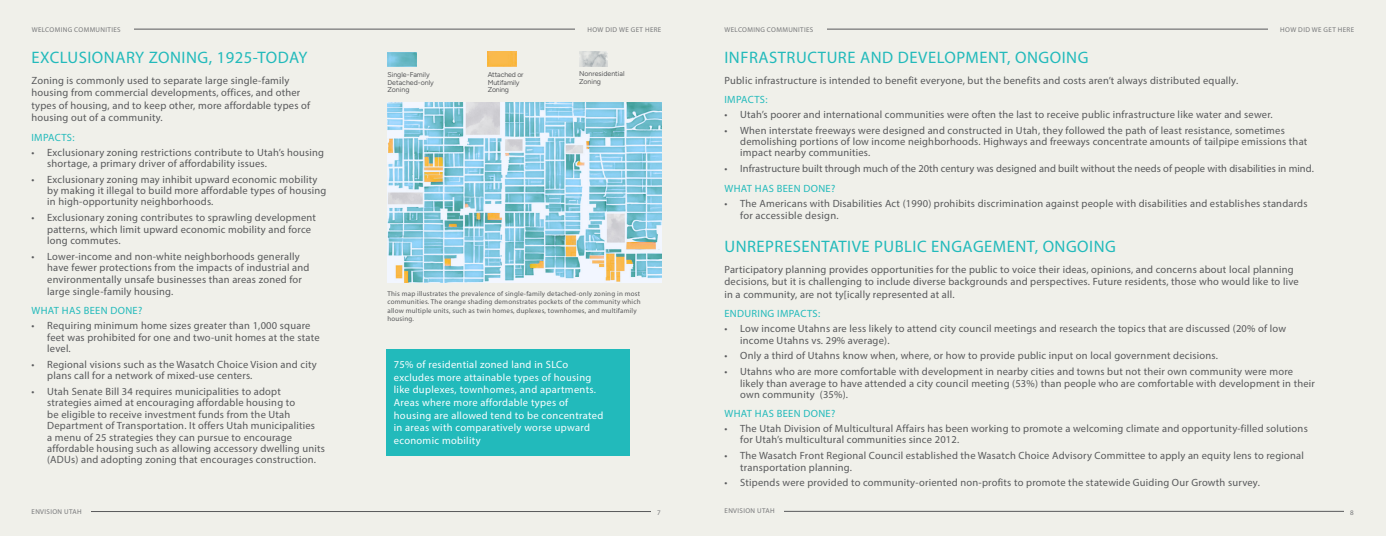
<style>
.page{position:relative;width:1386px;height:536px;background:#fff}
.page>*{position:absolute;margin:0;border:0;box-sizing:border-box;transform-origin:0 0}
.t1{font:16.62px "Myriad Pro";letter-spacing:.03em;color:#22babb}
.t2{font:10.5px/11.4px "Myriad Pro";letter-spacing:.02em;color:#58595b}
.t3{font:10.5px/12.6px "Myriad Pro";letter-spacing:.03em;color:#fafeff}
.t4{font:10.5px "Myriad Pro";color:#58595b}
.t5{font:10.5px "Myriad Pro";letter-spacing:.03em;color:#22babb}
.t6{font:7px/8.4px "Myriad Pro";letter-spacing:.03em;color:#58595b}
.t7{font:7px "Myriad Pro";letter-spacing:.05em;color:#767779}
.t8{font:7px/7.9px "Figtree";color:#58595b}
.t9{font:7px/7.9px "Figtree";letter-spacing:-.02em;color:#58595b}
</style>
<div class="page">
<div style="left:0;top:0;width:693px;height:536px;background:#f0f0ea"></div>
<div style="left:693px;top:0;width:693px;height:536px;background:#f0f0ea"></div>
<hr style="left:32px;top:511px;width:630px;height:1px;background:#58595b">
<div style="left:386px;top:349px;width:243px;height:106px;background:#22babb"></div>
<img style="left:387px;top:103px;width:275px;height:179px">
<img style="left:387px;top:52px;width:30px;height:14px">
<img style="left:488px;top:52px;width:29px;height:14px">
<img style="left:579px;top:51px;width:29px;height:15px">
<hr style="left:46px;top:29px;width:616px;height:1px;background:#58595b">
<div style="left:575px;top:24px;width:87px;height:8px;background:#f0f0ea"></div>
<div style="left:32px;top:24px;width:102px;height:7px;background:#f0f0ea"></div>
<div style="left:651px;top:508px;width:11px;height:7px;background:#f0f0ea"></div>
<div style="left:32px;top:507px;width:59px;height:7px;background:#f0f0ea"></div>
<hr style="left:738px;top:29px;width:616px;height:1px;background:#58595b">
<div style="left:1268px;top:24px;width:86px;height:8px;background:#f0f0ea"></div>
<div style="left:724px;top:24px;width:103px;height:7px;background:#f0f0ea"></div>
<hr style="left:724px;top:511px;width:630px;height:1px;background:#58595b">
<div style="left:1344px;top:508px;width:10px;height:7px;background:#f0f0ea"></div>
<div style="left:724px;top:507px;width:60px;height:7px;background:#f0f0ea"></div>
<p class="t7" style="left:32px;top:25px;width:90px">WELCOMING COMMUNITIES</p>
<p class="t7" style="left:588px;top:25px;width:75px">HOW DID WE GET HERE</p>
<h1 class="t1" style="left:32px;top:47px;width:278px">EXCLUSIONARY ZONING, 1925-TODAY</h1>
<p class="t2" style="left:32px;top:74px;width:280px;line-height:12.6px">Zoning is commonly used to separate large single-family housing from commercial developments, offices, and other types of housing, and to keep other, more affordable types of housing out of a community.</p>
<p class="t5" style="left:32px;top:131px;width:45px">IMPACTS:</p>
<p class="t2" style="left:47px;top:146px;width:278px;text-indent:-16px">• Exclusionary zoning restrictions contribute to Utah’s housing shortage, a primary driver of affordability issues.</p>
<p class="t2" style="left:47px;top:173px;width:281px;text-indent:-16px">• Exclusionary zoning may inhibit upward economic mobility by making it illegal to build more affordable types of housing in high-opportunity neighborhoods.</p>
<p class="t2" style="left:47px;top:212px;width:270px;text-indent:-16px">• Exclusionary zoning contributes to sprawling development patterns, which limit upward economic mobility and force long commutes.</p>
<p class="t2" style="left:47px;top:250px;width:264px;text-indent:-16px">• Lower-income and non-white neighborhoods generally have fewer protections from the impacts of industrial and environmentally unsafe businesses than areas zoned for</p>
<p class="t2" style="left:47px;top:286px;width:128px">large single-family housing.</p>
<p class="t5" style="left:32px;top:304px;width:112px">WHAT HAS BEEN DONE?</p>
<p class="t2" style="left:47px;top:320px;width:274px;text-indent:-16px">• Requiring minimum home sizes greater than 1,000 square feet was prohibited for one and two-unit homes at the state level.</p>
<p class="t2" style="left:47px;top:358px;width:271px;text-indent:-16px">• Regional visions such as the Wasatch Choice Vision and city plans call for a network of mixed-use centers.</p>
<p class="t2" style="left:47px;top:385px;width:279px;text-indent:-16px">• Utah Senate Bill 34 requires municipalities to adopt strategies aimed at encouraging affordable housing to<br>be eligible to receive investment funds from the Utah Department of Transportation. It offers Utah municipalities<br>a menu of 25 strategies they can pursue to encourage affordable housing such as allowing accessory dwelling units (ADUs) and adopting zoning that encourages construction.</p>
<p class="t8" style="left:387px;top:70px;width:48px">Single-Family<br>Detached-only<br>Zoning</p>
<p class="t9" style="left:488px;top:70px;width:37px">Attached or<br>Mutifamily<br>Zoning</p>
<p class="t8" style="left:579px;top:70px;width:47px">Nonresidential<br>Zoning</p>
<p class="t6" style="left:387px;top:289px;width:255px">This map illustrates the prevalence of single-family detached-only zoning in most communities. The orange shading demonstrates pockets of the community which allow multiple units, such as twin homes, duplexes, townhomes, and multifamily housing.</p>
<p class="t3" style="left:394px;top:358px;width:211px">75% of residential zoned land in SLCo excludes more attainable types of housing like duplexes, townhomes, and apartments.<br>Areas where more affordable types of housing are allowed tend to be concentrated in areas with comparatively worse upward economic mobility</p>
<p class="t7" style="left:32px;top:507px;width:52px">ENVISION UTAH</p>
<p class="t7" style="left:657px;top:508px;width:5px">7</p>
<p class="t7" style="left:725px;top:25px;width:90px">WELCOMING COMMUNITIES</p>
<p class="t7" style="left:1280px;top:25px;width:75px">HOW DID WE GET HERE</p>
<h1 class="t1" style="left:724px;top:47px;width:365px">INFRASTRUCTURE AND DEVELOPMENT, ONGOING</h1>
<p class="t2" style="left:724px;top:74px;width:515px">Public infrastructure is intended to benefit everyone, but the benefits and costs aren’t always distributed equally.</p>
<p class="t5" style="left:724px;top:93px;width:45px">IMPACTS:</p>
<p class="t2" style="left:724px;top:108px;width:550px">• Utah’s poorer and international communities were often the last to receive public infrastructure like water and sewer.</p>
<p class="t2" style="left:740px;top:124px;width:569px;text-indent:-16px">• When interstate freeways were designed and constructed in Utah, they followed the path of least resistance, sometimes demolishing portions of low income neighborhoods. Highways and freeways concentrate amounts of tailpipe emissions that impact nearby communities.</p>
<p class="t4" style="left:724px;top:162px;width:591px">• Infrastructure built through much of the 20th century was designed and built without the needs of people with disabilities in mind.</p>
<p class="t5" style="left:724px;top:182px;width:112px">WHAT HAS BEEN DONE?</p>
<p class="t2" style="left:740px;top:196px;width:569px;line-height:12.6px;text-indent:-16px">• The Americans with Disabilities Act (1990) prohibits discrimination against people with disabilities and establishes standards for accessible design.</p>
<h1 class="t1" style="left:725px;top:236px;width:393px">UNREPRESENTATIVE PUBLIC ENGAGEMENT, ONGOING</h1>
<p class="t2" style="left:725px;top:263px;width:576px;line-height:12.6px">Participatory planning provides opportunities for the public to voice their ideas, opinions, and concerns about local planning decisions, but it is challenging to include diverse backgrounds and perspectives. Future residents, those who would like to live in a community, are not ty[ically represented at all.</p>
<p class="t5" style="left:725px;top:307px;width:97px">ENDURING IMPACTS:</p>
<p class="t2" style="left:740px;top:323px;width:547px;text-indent:-16px">• Low income Utahns are less likely to attend city council meetings and research the topics that are discussed (20% of low income Utahns vs. 29% average).</p>
<p class="t2" style="left:725px;top:350px;width:495px">• Only a third of Utahns know when, where, or how to provide public input on local government decisions.</p>
<p class="t2" style="left:740px;top:365px;width:576px;text-indent:-16px">• Utahns who are more comfortable with development in nearby cities and towns but not their own community were more likely than average to have attended a city council meeting (53%) than people who are comfortable with development in their own community (35%).</p>
<p class="t5" style="left:725px;top:407px;width:112px">WHAT HAS BEEN DONE?</p>
<p class="t2" style="left:740px;top:422px;width:569px;text-indent:-16px">• The Utah Division of Multicultural Affairs has been working to promote a welcoming climate and opportunity-filled solutions for Utah’s multicultural communities since 2012.</p>
<p class="t2" style="left:740px;top:449px;width:565px;text-indent:-16px">• The Wasatch Front Regional Council established the Wasatch Choice Advisory Committee to apply an equity lens to regional transportation planning.</p>
<p class="t2" style="left:725px;top:477px;width:537px">• Stipends were provided to community-oriented non-profits to promote the statewide Guiding Our Growth survey.</p>
<p class="t7" style="left:725px;top:506px;width:52px">ENVISION UTAH</p>
<p class="t7" style="left:1350px;top:508px;width:5px">8</p>
</div>
